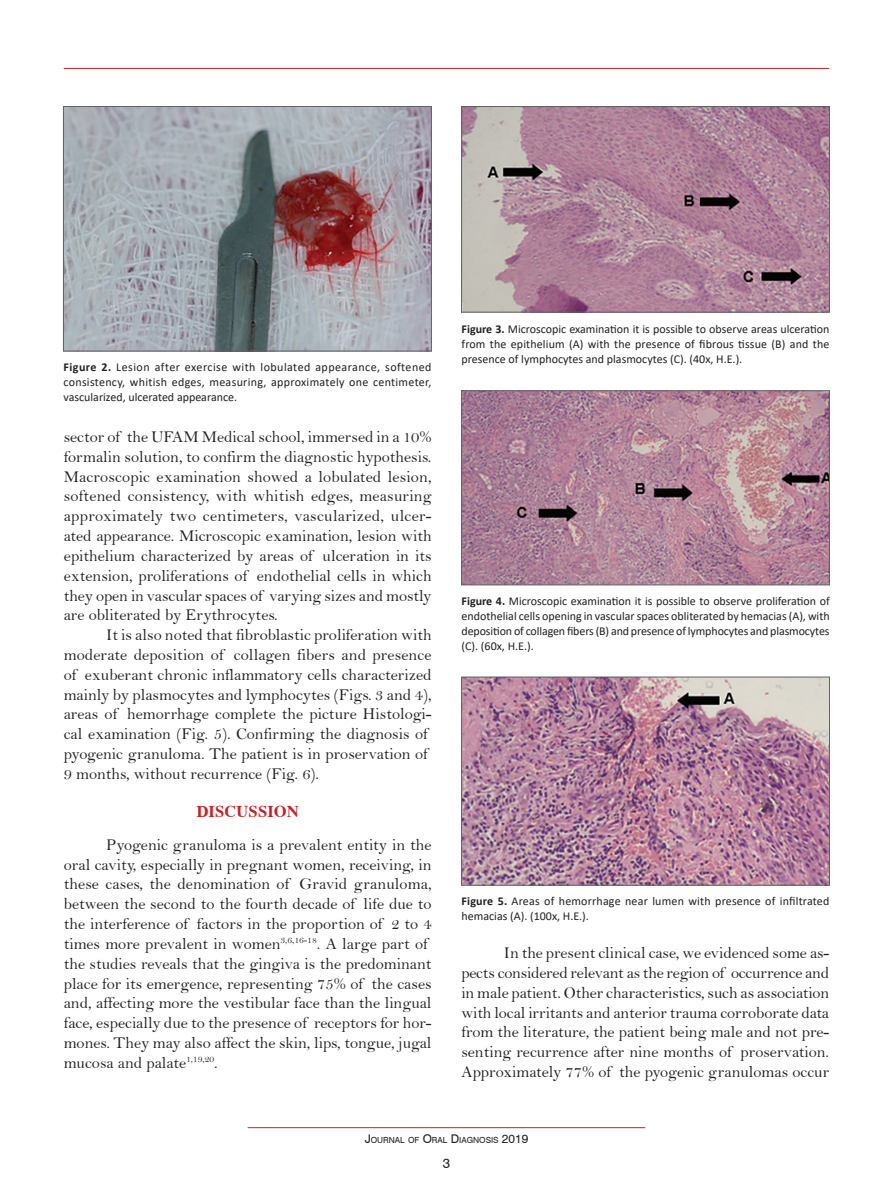
<style>
.page{position:relative;width:893px;height:1191px;background:#fff}
.page>*{position:absolute;margin:0;border:0;box-sizing:border-box;transform-origin:0 0}
.Texto{font:16.5px/19.8px "Bell";color:#231f20;text-align:justify}
.Intertítulo{font:700 16.5px "Dutch 801 BT";color:#c12427}
.t1{font:13.5px "Swiss 721 BT";color:#231f20}
.Legenda{font:12px/15px "Calibri";color:#231f20;text-align:justify}
.t2{font:8.4px "Swiss 721 BT";color:#231f20}
.s1{font-weight:700}
.s2{font-size:12px}
</style>
<div class="page">
<hr style="left:64px;top:68px;width:765px;height:1px;background:#c12427">
<hr style="left:248px;top:1127px;width:397px;height:1px;background:#c12427">
<img style="left:65px;top:108px;width:365px;height:241px">
<div style="left:63px;top:106px;width:369px;height:245px;border:1px solid #636366"></div>
<img style="left:463px;top:108px;width:365px;height:202px">
<div style="left:461px;top:106px;width:369px;height:206px;border:1px solid #636366"></div>
<img style="left:463px;top:392px;width:365px;height:191px">
<div style="left:461px;top:390px;width:369px;height:195px;border:1px solid #636366"></div>
<img style="left:463px;top:679px;width:365px;height:204px">
<div style="left:461px;top:677px;width:369px;height:208px;border:1px solid #636366"></div>
<p class="Legenda" style="left:63px;top:359px;width:370px"><span class="s1">Figure 2.</span> Lesion after exercise with lobulated appearance, softened consistency, whitish edges, measuring, approximately one centimeter, vascularized, ulcerated appearance.</p>
<p class="Texto" style="left:64px;top:427px;width:369px">sector of the UFAM Medical school, immersed in a 10% formalin solution, to confirm the diagnostic hypothesis.<br>Macroscopic examination showed a lobulated lesion, softened consistency, with whitish edges, measuring approximately two centimeters, vascularized, ulcer&shy;ated appearance. Microscopic examination, lesion with epithelium characterized by areas of ulceration in its extension, proliferations of endothelial cells in which they open in vascular spaces of varying sizes and mostly are obliterated by Erythrocytes.</p>
<p class="Texto" style="left:64px;top:625px;width:369px;text-align:left;text-indent:43px">It is also noted that fibroblastic proliferation with moderate deposition of collagen fibers and presence of exuberant chronic inflammatory cells characterized mainly by plasmocytes and lymphocytes (Figs. 3 and 4), areas of hemorrhage complete the picture Histologi&shy;cal examination (Fig. 5). Confirming the diagnosis of pyogenic granuloma. The patient is in proservation of 9 months, without recurrence (Fig. 6).</p>
<p class="Intertítulo" style="left:196px;top:801px;width:104px">DISCUSSION</p>
<p class="Texto" style="left:64px;top:834px;width:369px;text-align:left;text-indent:43px">Pyogenic granuloma is a prevalent entity in the oral cavity, especially in pregnant women, receiving, in these cases, the denomination of Gravid granuloma, between the second to the fourth decade of life due to the interference of factors in the proportion of 2 to 4 times more prevalent in women<sup>3,6,16-18</sup>. A large part of the studies reveals that the gingiva is the predominant place for its emergence, representing 75% of the cases and, affecting more the vestibular face than the lingual face, especially due to the presence of receptors for hor&shy;mones. They may also affect the skin, lips, tongue, jugal mucosa and palate<sup>1,19,20</sup>.</p>
<p class="Legenda" style="left:462px;top:321px;width:369px"><span class="s1">Figure 3.</span> Microscopic examination it is possible to observe areas ulceration from the epithelium (A) with the presence of fibrous tissue (B) and the presence of lymphocytes and plasmocytes (C). (40x, H.E.).</p>
<p class="Legenda" style="left:462px;top:593px;width:370px"><span class="s1">Figure 4.</span> Microscopic examination it is possible to observe proliferation of endothelial cells opening in vascular spaces obliterated by hemacias (A), with deposition of collagen fibers (B) and presence of lymphocytes and plasmocytes (C). (60x, H.E.).</p>
<p class="Legenda" style="left:462px;top:893px;width:369px"><span class="s1">Figure 5.</span> Areas of hemorrhage near lumen with presence of infiltrated hemacias (A). (100x, H.E.).</p>
<p class="Texto" style="left:461px;top:943px;width:369px;text-indent:43px">In the present clinical case, we evidenced some as&shy;pects considered relevant as the region of occurrence and in male patient. Other characteristics, such as association with local irritants and anterior trauma corroborate data from the literature, the patient being male and not pre&shy;senting recurrence after nine months of proservation.<br>Approximately 77% of the pyogenic granulomas occur</p>
<p class="t2" style="left:365px;top:1134px;width:165px"><span class="s2">J</span>OURNAL OF <span class="s2">O</span>RAL <span class="s2">D</span>IAGNOSIS <span class="s2">2019</span></p>
<p class="t1" style="left:443px;top:1153px;width:9px">3</p>
</div>
